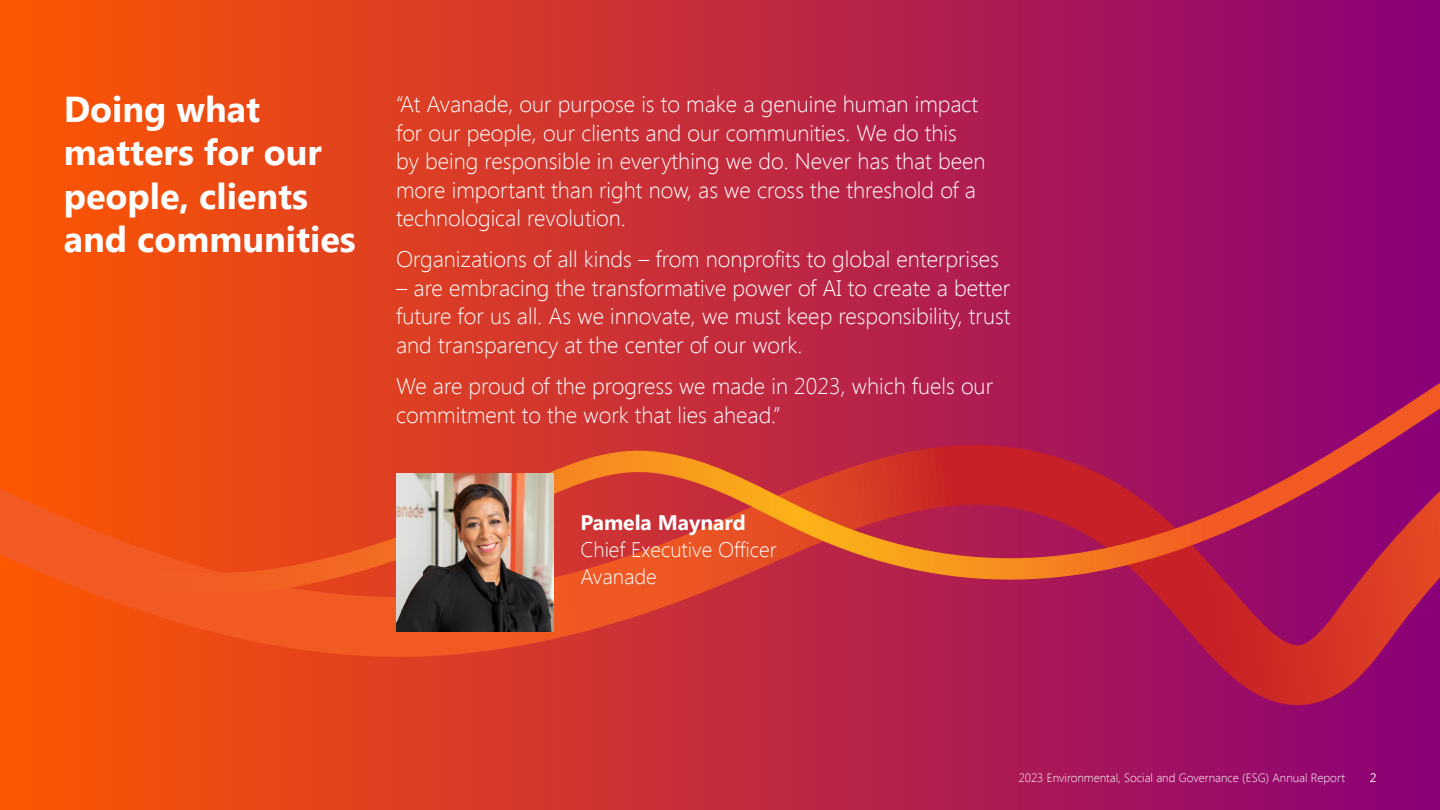
<style>
.page{position:relative;width:1440px;height:810px;background:#fff}
.page>*{position:absolute;margin:0;border:0;box-sizing:border-box;transform-origin:0 0}
.t1{font:700 36px/43.5px "Segoe UI";color:#fff}
.t2{font:300 22.5px/28.5px "Segoe UI";color:#fff}
.t3{font:300 21px/27px "Segoe UI";color:#fff}
.t4{font:700 21px "Segoe UI";color:#fff}
.t5{font:300 12px "Segoe UI";color:#fff}
</style>
<div class="page">
<div style="left:0;top:0;width:1440px;height:810px;background:linear-gradient(to right,#fe5701,#890078)"></div>
<svg style="left:0;top:598px;width:1440px;height:134px;background:#c93037"></svg>
<svg style="left:0;top:368px;width:1440px;height:230px;background:#cc3535"></svg>
<img style="left:396px;top:474px;width:158px;height:157px">
<h1 class="t1" style="left:64px;top:85px;width:293px">Doing what matters for our people, clients and communities</h1>
<p class="t2" style="left:396px;top:89px;width:591px">“At Avanade, our purpose is to make a genuine human impact for our people, our clients and our communities. We do this<br>by being responsible in everything we do. Never has that been more important than right now, as we cross the threshold of a technological revolution.</p>
<p class="t2" style="left:396px;top:244px;width:604px">Organizations of all kinds – from nonprofits to global enterprises</p>
<p class="t2" style="left:396px;top:273px;width:616px;text-align:justify">– are embracing the transformative power of AI to create a better future for us all. As we innovate, we must keep responsibility, trust and transparency at the center of our work.</p>
<p class="t2" style="left:396px;top:371px;width:598px">We are proud of the progress we made in 2023, which fuels our commitment to the work that lies ahead.”</p>
<p class="t4" style="left:580px;top:507px;width:167px">Pamela Maynard</p>
<p class="t3" style="left:580px;top:535px;width:198px">Chief Executive Officer<br>Avanade</p>
<p class="t5" style="left:1019px;top:770px;width:328px">2023 Environmental, Social and Governance (ESG) Annual Report</p>
<p class="t5" style="left:1370px;top:770px;width:8px">2</p>
</div>
